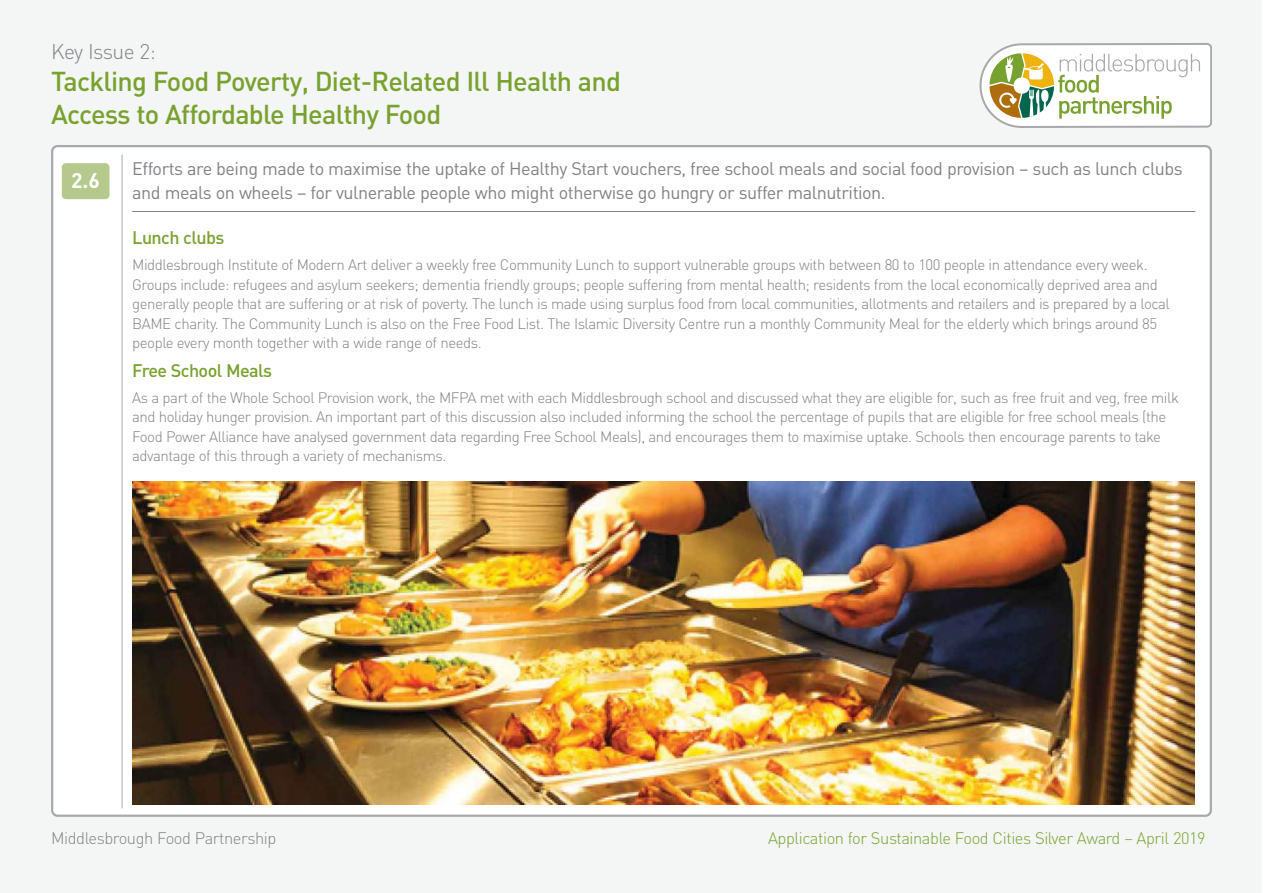
<style>
.page{position:relative;width:1263px;height:893px;background:#fff}
.page>*{position:absolute;margin:0;border:0;box-sizing:border-box;transform-origin:0 0}
.t1{font:500 27px/33px "DIN";letter-spacing:-.025em;color:#78a22f}
.t2{font:300 21px "DIN";letter-spacing:-.025em;color:#808285}
.t3{font:700 21px "DIN";color:#fff}
.t4{font:18px/24px "DIN";letter-spacing:-.025em;color:#808285}
.t5{font:500 18px "DIN";letter-spacing:-.03em;color:#78a22f}
.t6{font:300 16.5px "DIN";letter-spacing:-.025em;color:#78a22f}
.t7{font:300 16.5px "DIN";letter-spacing:-.025em;color:#808285}
.t8{font:300 15px/19.5px "DIN";letter-spacing:-.03em;color:#808285}
</style>
<div class="page">
<div style="left:0;top:0;width:1262px;height:893px;background:#f4f5f5"></div>
<svg style="left:979px;top:43px;width:233px;height:85px"></svg>
<div style="left:51px;top:145px;width:1161px;height:672px;background:#fff"></div>
<hr style="left:122px;top:155px;width:1px;height:653px;background:#a7a9ac">
<div style="left:62px;top:163px;width:47px;height:36px;background:#b4c98b;border-radius:4px"></div>
<img style="left:132px;top:482px;width:1063px;height:323px">
<hr style="left:132px;top:211px;width:1063px;height:1px;background:#808285">
<h2 class="t2" style="left:51px;top:44px;width:106px">Key Issue 2:</h2>
<h1 class="t1" style="left:51px;top:68px;width:571px">Tackling Food Poverty, Diet-Related Ill Health and<br>Access to Affordable Healthy Food</h1>
<h2 class="t3" style="left:71px;top:173px;width:30px">2.6</h2>
<p class="t4" style="left:132px;top:158px;width:1052px">Efforts are being made to maximise the uptake of Healthy Start vouchers, free school meals and social food provision – such as lunch clubs and meals on wheels – for vulnerable people who might otherwise go hungry or suffer malnutrition.</p>
<p class="t5" style="left:132px;top:231px;width:94px">Lunch clubs</p>
<p class="t8" style="left:132px;top:257px;width:1039px">Middlesbrough Institute of Modern Art deliver a weekly free Community Lunch to support vulnerable groups with between 80 to 100 people in attendance every week.<br>Groups include: refugees and asylum seekers; dementia friendly groups; people suffering from mental health; residents from the local economically deprived area and generally people that are suffering or at risk of poverty. The lunch is made using surplus food from local communities, allotments and retailers and is prepared by a local BAME charity. The Community Lunch is also on the Free Food List. The Islamic Diversity Centre run a monthly Community Meal for the elderly which brings around 85 people every month together with a wide range of needs.</p>
<p class="t5" style="left:132px;top:364px;width:141px">Free School Meals</p>
<p class="t8" style="left:132px;top:390px;width:1048px">As a part of the Whole School Provision work, the MFPA met with each Middlesbrough school and discussed what they are eligible for, such as free fruit and veg, free milk and holiday hunger provision. An important part of this discussion also included informing the school the percentage of pupils that are eligible for free school meals (the Food Power Alliance have analysed government data regarding Free School Meals), and encourages them to maximise uptake. Schools then encourage parents to take advantage of this through a variety of mechanisms.</p>
<p class="t7" style="left:51px;top:832px;width:227px">Middlesbrough Food Partnership</p>
<p class="t6" style="left:768px;top:832px;width:439px">Application for Sustainable Food Cities Silver Award – April 2019</p>
</div>
